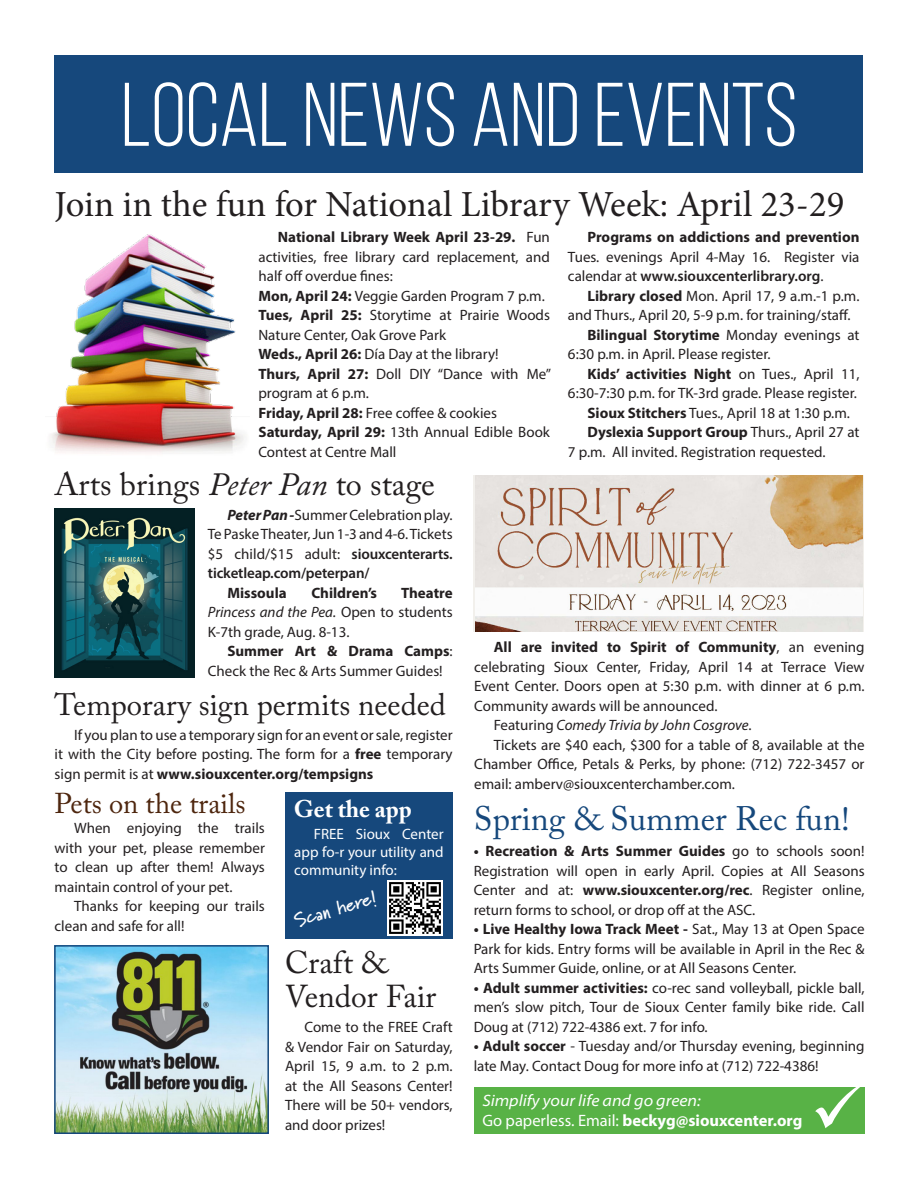
<style>
.page{position:relative;width:918px;height:1188px;background:#fff}
.page>*{position:absolute;margin:0;border:0;box-sizing:border-box;transform-origin:0 0}
.t1{font:90px "Bebas Neue";color:#fff}
.t2{font:36.75px "Minion Pro";color:#231f20}
.t3{font:33.75px "Adobe Caslon Pro";color:#16487c}
.t4{font:32.25px "Adobe Caslon Pro";color:#231f20}
.Headline{font:31.5px "Adobe Caslon Pro";color:#231f20}
.Headline-2{font:30.75px "Adobe Caslon Pro";color:#231f20}
.Headline-3{font:28.5px "Adobe Caslon Pro";color:#4e260e}
.Headline-4{font:700 24px "Adobe Caslon Pro";color:#fff}
.t5{font:700 19.5px "Marydale";color:#fff}
.t6{font:700 16.5px "Myriad Pro";color:#fff}
.t7{font:italic semi-expanded 16.5px "Myriad Pro";color:#fff}
.Body_Copy{font:15px/19.5px "Myriad Pro";color:#231f20;text-align:justify}
.Body_Copy-2{font:15px/18px "Myriad Pro";color:#fff;text-align:justify}
.Body_Copy-3{font:italic 15px "Myriad Pro";color:#231f20}
.Body_Copy-4{font:700 15px "Myriad Pro";color:#231f20}
.s1{font-weight:700}
.s2{font-style:italic}
.s3{font-weight:600}
.s4{font-weight:700;font-style:italic}
.s5{font-style:normal}
.s6{font-weight:400}
</style>
<div class="page">
<img style="left:50px;top:235px;width:195px;height:218px">
<div style="left:55px;top:55px;width:808px;height:117px;background:#16487c"></div>
<img style="left:57px;top:948px;width:209px;height:183px">
<div style="left:54px;top:945px;width:215px;height:189px;border:2px solid #16487c"></div>
<div style="left:285px;top:792px;width:168px;height:147px;background:#16487c"></div>
<img style="left:475px;top:476px;width:387px;height:156px">
<img style="left:55px;top:509px;width:139px;height:168px">
<div style="left:474px;top:1088px;width:391px;height:46px;background:#58b246"></div>
<img style="left:388px;top:881px;width:54px;height:54px">
<svg style="left:815px;top:1087px;width:46px;height:1px"></svg>
<p class="t1" style="left:121px;top:67px;width:678px">LOCAL NEWS AND EVENTS</p>
<p class="t2" style="left:55px;top:180px;width:791px">Join in the fun for National Library Week: April 23-29</p>
<p class="Body_Copy" style="left:258px;top:227px;width:293px;text-indent:20px"><span class="s1">National Library Week April 23-29.</span> Fun activities, free library card replacement, and half off overdue fines:</p>
<p class="Body_Copy" style="left:258px;top:286px;width:288px"><span class="s1">Mon, April 24:</span> Veggie Garden Program 7 p.m.</p>
<p class="Body_Copy" style="left:258px;top:305px;width:293px"><span class="s1">Tues, April 25:</span> Storytime at Prairie Woods<br>Nature Center, Oak Grove Park</p>
<p class="Body_Copy" style="left:258px;top:344px;width:242px"><span class="s1">Weds., April 26:</span> Día Day at the library!</p>
<p class="Body_Copy" style="left:258px;top:364px;width:294px"><span class="s1">Thurs, April 27:</span> Doll DIY “Dance with Me” program at 6 p.m.</p>
<p class="Body_Copy" style="left:258px;top:403px;width:240px"><span class="s1">Friday, April 28:</span> Free coffee &amp; cookies</p>
<p class="Body_Copy" style="left:258px;top:422px;width:293px"><span class="s1">Saturday, April 29:</span> 13th Annual Edible Book<br>Contest at Centre Mall</p>
<p class="t4" style="left:55px;top:465px;width:382px">Arts brings <span class="s2">Peter Pan</span> to stage</p>
<p class="Body_Copy" style="left:568px;top:227px;width:293px;text-indent:20px"><span class="s1">Programs on addictions and prevention </span>Tues. evenings April 4-May 16. Register via calendar at <span class="s3">www.siouxcenterlibrary.org</span>.</p>
<p class="Body_Copy" style="left:568px;top:286px;width:293px;text-indent:20px"><span class="s1">Library closed</span> Mon. April 17, 9 a.m.-1 p.m. and Thurs., April 20, 5-9 p.m. for training/staff.</p>
<p class="Body_Copy" style="left:568px;top:325px;width:293px;text-indent:20px"><span class="s1">Bilingual Storytime</span> Monday evenings at<br>6:30 p.m. in April. Please register.</p>
<p class="Body_Copy" style="left:568px;top:364px;width:293px;text-align:right"><span class="s1">Kids’ activities Night</span> on Tues., April 11,<br>6:30-7:30 p.m. for TK-3rd grade. Please register.</p>
<p class="Body_Copy" style="left:587px;top:403px;width:264px"><span class="s1">Sioux Stitchers</span> Tues., April 18 at 1:30 p.m.</p>
<p class="Body_Copy" style="left:568px;top:422px;width:293px;text-indent:20px"><span class="s1">Dyslexia Support Group</span> Thurs., April 27 at<br>7 p.m. All invited. Registration requested.</p>
<p class="Body_Copy" style="left:208px;top:505px;width:246px;text-indent:20px"><span class="s4">Peter Pan -</span>Summer Celebration play.<br>Te Paske Theater, Jun 1-3 and 4-6. Tickets $5 child/$15 adult: <span class="s3">siouxcenterarts. ticketleap.com/peterpan/</span></p>
<p class="Body_Copy-4" style="left:227px;top:583px;width:61px">Missoula</p>
<p class="Body_Copy-4" style="left:311px;top:583px;width:67px">Children’s</p>
<p class="Body_Copy" style="left:208px;top:583px;width:246px;text-indent:193px"><span class="s1">Theatre </span><span class="s2">Princess and the Pea.</span> Open to students K-7th grade, Aug. 8-13.</p>
<p class="Body_Copy" style="left:208px;top:641px;width:246px;text-indent:20px"><span class="s1">Summer Art &amp; Drama Camps</span>:<br>Check the Rec &amp; Arts Summer Guides!</p>
<p class="Headline-2" style="left:55px;top:686px;width:393px">Temporary sign permits needed</p>
<p class="Body_Copy" style="left:55px;top:725px;width:400px;text-indent:20px">If you plan to use a temporary sign for an event or sale, register it with the City before posting. The form for a <span class="s1">free</span> temporary sign permit is at <span class="s1">www.siouxcenter.org/tempsigns</span></p>
<p class="Headline-3" style="left:55px;top:787px;width:193px">Pets on the trails</p>
<p class="Body_Copy" style="left:55px;top:818px;width:212px;text-indent:20px">When enjoying the trails with your pet, please remember to clean up after them! Always maintain control of your pet.</p>
<p class="Body_Copy" style="left:55px;top:896px;width:212px;text-indent:20px">Thanks for keeping our trails clean and safe for all!</p>
<p class="Headline-4" style="left:294px;top:795px;width:120px">Get the app</p>
<p class="Body_Copy-2" style="left:294px;top:825px;width:151px;text-indent:20px">FREE Sioux Center app fo-r your utility and community info:</p>
<p class="t5" style="left:291px;top:909px;width:87px;rotate:-16deg">Scan here!</p>
<p class="Headline" style="left:285px;top:943px;width:104px">Craft &amp;</p>
<p class="Headline" style="left:285px;top:978px;width:153px">Vendor Fair</p>
<p class="Body_Copy" style="left:285px;top:1017px;width:169px;text-indent:20px">Come to the FREE Craft &amp; Vendor Fair on Saturday, April 15, 9 a.m. to 2 p.m. at the All Seasons Center!<br>There will be 50+ vendors, and door prizes!</p>
<p class="Body_Copy" style="left:474px;top:637px;width:392px;text-indent:20px"><span class="s1">All are invited to Spirit of Community</span>, an evening celebrating Sioux Center, Friday, April 14 at Terrace View Event Center. Doors open at 5:30 p.m. with dinner at 6 p.m.<br>Community awards will be announced.</p>
<p class="Body_Copy-3" style="left:494px;top:716px;width:259px"><span class="s5">Featuring</span> Comedy Trivia by John Cosgrove<span class="s5">.</span></p>
<p class="Body_Copy" style="left:474px;top:735px;width:392px;text-indent:20px">Tickets are $40 each, $300 for a table of 8, available at the Chamber Office, Petals &amp; Perks, by phone: (712) 722-3457 or email: amberv@siouxcenterchamber.com.</p>
<p class="t3" style="left:474px;top:798px;width:377px">Spring &amp; Summer Rec fun!</p>
<p class="Body_Copy" style="left:474px;top:841px;width:392px"><span class="s1">• Recreation &amp; Arts Summer Guides</span> go to schools soon!<br>Registration will open in early April. Copies at All Seasons Center and at: <span class="s1">www.siouxcenter.org/rec</span>. Register online, return forms to school, or drop off at the ASC.</p>
<p class="Body_Copy" style="left:474px;top:919px;width:392px"><span class="s1">• Live Healthy Iowa Track Meet -</span> Sat., May 13 at Open Space Park for kids. Entry forms will be available in April in the Rec &amp; Arts Summer Guide, online, or at All Seasons Center.</p>
<p class="Body_Copy" style="left:474px;top:978px;width:392px"><span class="s1">• Adult summer activities:</span> co-rec sand volleyball, pickle ball, men’s slow pitch, Tour de Sioux Center family bike ride. Call Doug at (712) 722-4386 ext. 7 for info.</p>
<p class="Body_Copy" style="left:474px;top:1036px;width:392px"><span class="s1">• Adult soccer</span> - Tuesday and/or Thursday evening, beginning late May. Contact Doug for more info at (712) 722-4386!</p>
<p class="t7" style="left:482px;top:1090px;width:220px">Simplify your life and go green:</p>
<p class="t6" style="left:482px;top:1109px;width:322px"><span class="s6">Go paperless. Email:</span> beckyg@siouxcenter.org</p>
</div>
